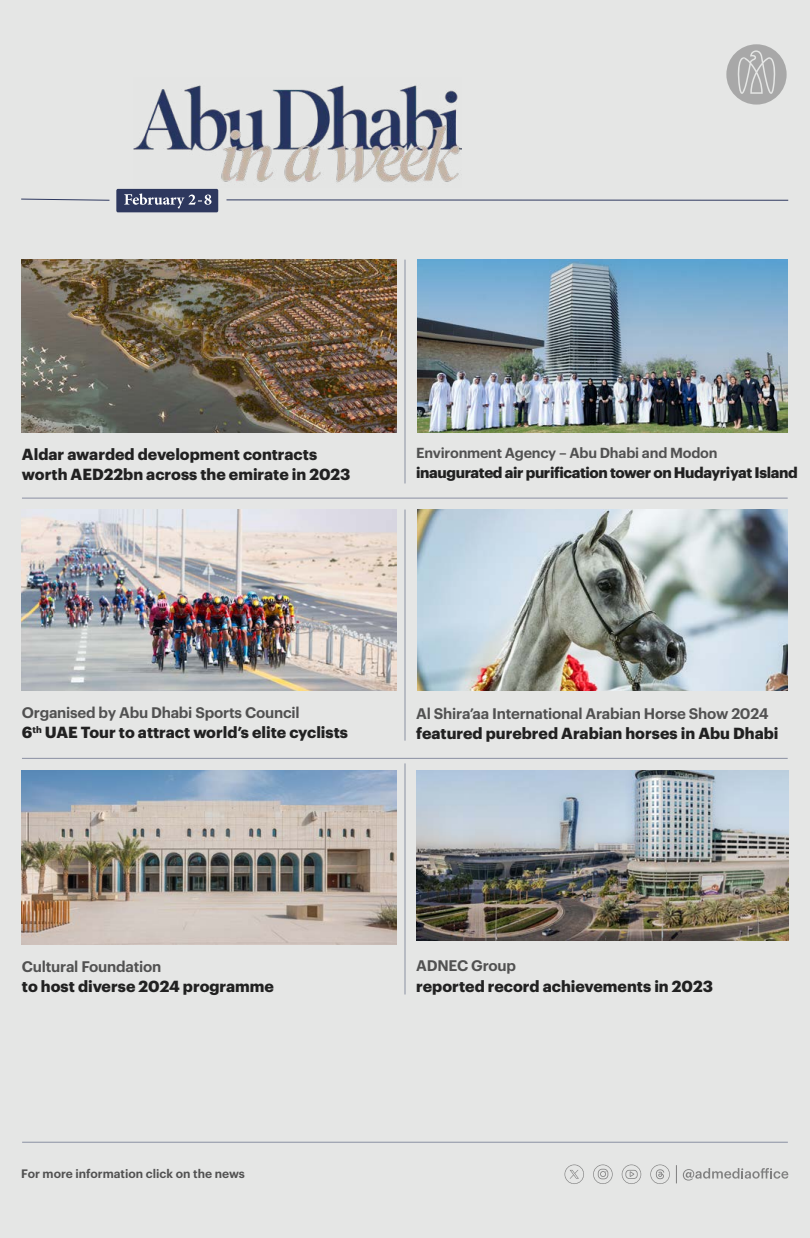
<style>
.page{position:relative;width:810px;height:1238px;background:#e5e6e5}
.page>*{position:absolute;margin:0;border:0;box-sizing:border-box;transform-origin:0 0}
.t1{font:700 15.75px/20.2px "Graphik";color:#212121}
.t2{font:600 15px "Graphik";letter-spacing:-.015em;color:#515151}
.t3{font:700 15px "Graphik";letter-spacing:-.025em;color:#212121}
.t4{font:600 14.25px "Graphik";letter-spacing:-.015em;color:#515151}
.t5{font:600 12px "Graphik";color:#515151}
.t6{font:700 9.15px "Graphik";color:#212121}
</style>
<div class="page">
<svg style="left:726px;top:44px;width:61px;height:61px"></svg>
<div style="left:116px;top:189px;width:102px;height:23px;background:#2e385e;border-radius:2px"></div>
<svg style="left:226px;top:199px;width:563px;height:2px"></svg>
<img style="left:134px;top:85px;width:328px;height:98px">
<svg style="left:21px;top:198px;width:89px;height:3px"></svg>
<hr style="left:22px;top:758px;width:766px;height:1px;background:#2e385f">
<hr style="left:405px;top:509px;width:1px;height:231px;background:#2e385f">
<hr style="left:405px;top:763px;width:1px;height:231px;background:#2e385f">
<img style="left:418px;top:509px;width:370px;height:181px">
<hr style="left:22px;top:498px;width:766px;height:1px;background:#2e385f">
<hr style="left:405px;top:260px;width:1px;height:223px;background:#2e385f">
<img style="left:22px;top:260px;width:374px;height:173px">
<img style="left:22px;top:509px;width:374px;height:181px">
<img style="left:22px;top:770px;width:374px;height:174px">
<img style="left:416px;top:770px;width:372px;height:170px">
<img style="left:417px;top:260px;width:371px;height:173px">
<hr style="left:22px;top:1141px;width:766px;height:1px;background:#2e385f">
<svg style="left:622px;top:1164px;width:19px;height:20px"></svg>
<svg style="left:683px;top:1168px;width:105px;height:12px"></svg>
<svg style="left:650px;top:1164px;width:20px;height:20px"></svg>
<svg style="left:565px;top:1164px;width:19px;height:20px"></svg>
<svg style="left:593px;top:1164px;width:20px;height:20px"></svg>
<svg style="left:676px;top:1165px;width:1px;height:18px"></svg>
<svg style="left:124px;top:193px;width:88px;height:15px"></svg>
<p class="t1" style="left:22px;top:442px;width:330px">Aldar awarded development contracts worth AED22bn across the emirate in 2023</p>
<p class="t4" style="left:416px;top:442px;width:303px">Environment Agency – Abu Dhabi and Modon</p>
<p class="t3" style="left:416px;top:461px;width:383px">inaugurated air purification tower on Hudayriyat Island</p>
<p class="t2" style="left:22px;top:701px;width:279px">Organised by Abu Dhabi Sports Council</p>
<p class="t1" style="left:45px;top:721px;width:305px">UAE Tour to attract world s’ elite cyclists</p>
<p class="t6" style="left:33px;top:722px;width:11px">th</p>
<p class="t1" style="left:22px;top:721px;width:12px">6</p>
<p class="t2" style="left:416px;top:701px;width:354px">Al Shira’aa International Arabian Horse Show 2024</p>
<p class="t1" style="left:416px;top:721px;width:364px">featured purebred Arabian horses in Abu Dhabi</p>
<p class="t2" style="left:22px;top:954px;width:141px">Cultural Foundation</p>
<p class="t1" style="left:22px;top:974px;width:254px">to host diverse 2024 programme</p>
<p class="t5" style="left:21px;top:1164px;width:225px">For more information click on the news</p>
<p class="t2" style="left:416px;top:954px;width:101px">ADNEC Group</p>
<p class="t1" style="left:416px;top:974px;width:298px">reported record achievements in 2023</p>
</div>
